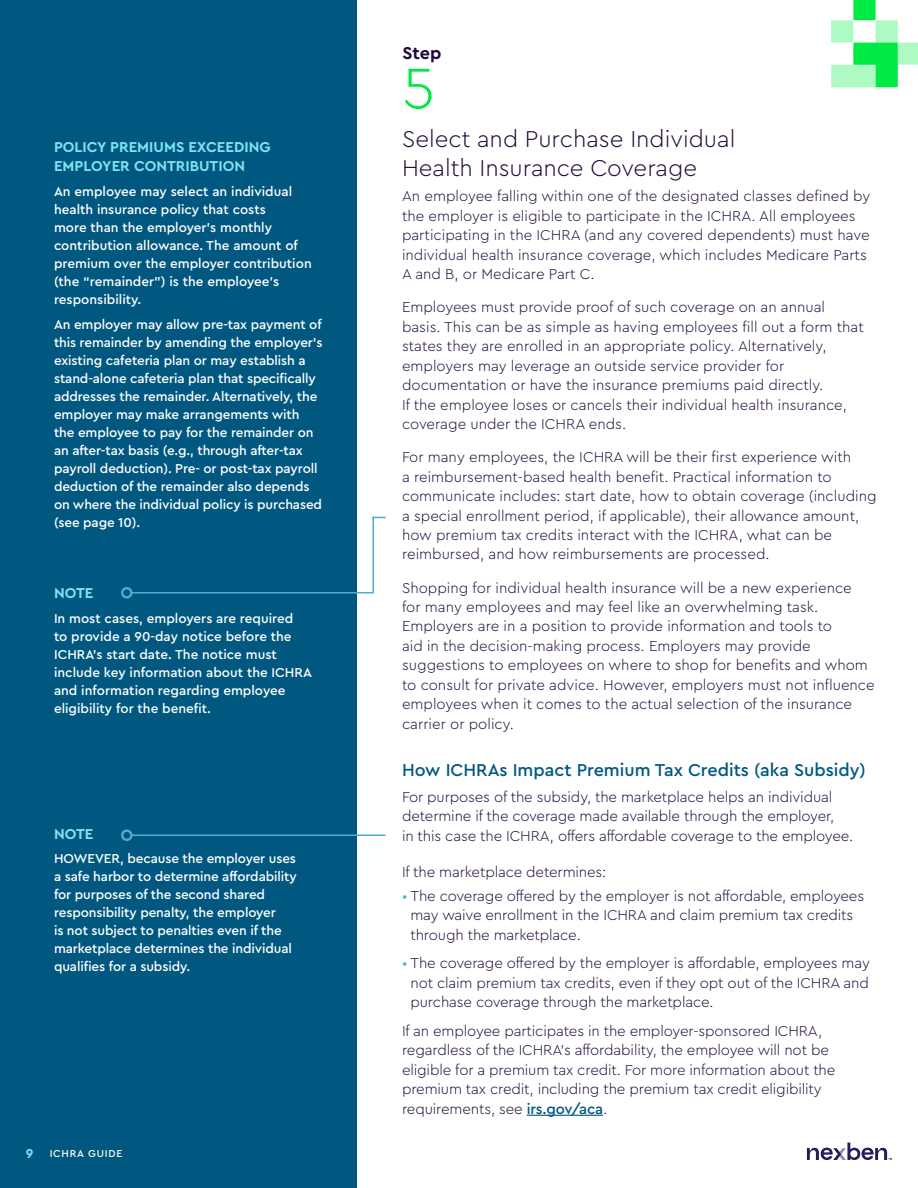
<style>
.page{position:relative;width:918px;height:1188px;background:#fff}
.page>*{position:absolute;margin:0;border:0;box-sizing:border-box;transform-origin:0 0}
.t1{font:300 60px "Cera Pro";color:#00ea46}
.t2{font:300 24px/28.5px "Cera Pro";color:#220a3a}
.t3{font:500 18px "Cera Pro";color:#005880}
.t4{font:700 18px "Cera Pro";color:#220a3a}
.t5{font:300 15px/19.5px "Cera Pro";color:#220a3a}
.t6{font:700 15px/19.5px "Cera Pro";color:#7de3f2}
.t7{font:500 13.5px/18px "Cera Pro";letter-spacing:-.01em;color:#fff}
.t8{font:500 10.5px "Cera Pro";letter-spacing:.075em;color:#fff}
.s1{font-weight:700;font-size:13.5px;color:#7de3f2}
.s2{color:#50afd1}
.s3{font-weight:500;color:#005880}
</style>
<div class="page">
<svg style="left:807px;top:1143px;width:85px;height:17px"></svg>
<div style="left:0;top:0;width:356px;height:1188px;background:#005880"></div>
<hr style="left:527px;top:1115px;width:76px;height:1px;background:#005880">
<hr style="left:131px;top:834px;width:255px;height:2px;background:#50afd1">
<div style="left:121px;top:829px;width:12px;height:12px;border:2px solid #50afd1;border-radius:50%"></div>
<hr style="left:131px;top:592px;width:243px;height:2px;background:#50afd1">
<div style="left:121px;top:587px;width:12px;height:11px;border:2px solid #50afd1;border-radius:50%"></div>
<hr style="left:372px;top:517px;width:2px;height:75px;background:#50afd1">
<svg style="left:372px;top:517px;width:14px;height:1px"></svg>
<svg style="left:831px;top:0;width:87px;height:87px"></svg>
<p class="t6" style="left:54px;top:136px;width:218px">POLICY PREMIUMS EXCEEDING<br>EMPLOYER CONTRIBUTION</p>
<p class="t7" style="left:54px;top:182px;width:259px">An employee may select an individual health insurance policy that costs<br>more than the employer’s monthly contribution allowance. The amount of premium over the employer contribution (the “remainder”) is the employee’s responsibility.</p>
<p class="t7" style="left:54px;top:314px;width:270px">An employer may allow pre-tax payment of this remainder by amending the employer’s existing cafeteria plan or may establish a stand-alone cafeteria plan that specifically addresses the remainder. Alternatively, the employer may make arrangements with the employee to pay for the remainder on an after-tax basis (e.g., through after-tax payroll deduction). Pre- or post-tax payroll deduction of the remainder also depends on where the individual policy is purchased (see page 10).</p>
<p class="t6" style="left:54px;top:582px;width:41px">NOTE</p>
<p class="t7" style="left:54px;top:609px;width:260px">In most cases, employers are required<br>to provide a 90-day notice before the ICHRA’s start date. The notice must include key information about the ICHRA and information regarding employee eligibility for the benefit.</p>
<p class="t6" style="left:54px;top:823px;width:41px">NOTE</p>
<p class="t7" style="left:54px;top:849px;width:244px">HOWEVER, because the employer uses a safe harbor to determine affordability for purposes of the second shared responsibility penalty, the employer<br>is not subject to penalties even if the marketplace determines the individual qualifies for a subsidy.</p>
<p class="t8" style="left:26px;top:1146px;width:98px"><span class="s1">9</span> ICHRA GUIDE</p>
<p class="t4" style="left:403px;top:41px;width:40px">Step</p>
<h1 class="t1" style="left:402px;top:48px;width:34px">5</h1>
<h2 class="t2" style="left:402px;top:124px;width:335px">Select and Purchase Individual<br>Health Insurance Coverage</h2>
<p class="t5" style="left:402px;top:186px;width:470px">An employee falling within one of the designated classes defined by the employer is eligible to participate in the ICHRA. All employees participating in the ICHRA (and any covered dependents) must have individual health insurance coverage, which includes Medicare Parts A and B, or Medicare Part C.</p>
<p class="t5" style="left:402px;top:297px;width:463px">Employees must provide proof of such coverage on an annual basis. This can be as simple as having employees fill out a form that states they are enrolled in an appropriate policy. Alternatively, employers may leverage an outside service provider for documentation or have the insurance premiums paid directly.<br>If the employee loses or cancels their individual health insurance, coverage under the ICHRA ends.</p>
<p class="t5" style="left:402px;top:447px;width:476px">For many employees, the ICHRA will be their first experience with<br>a reimbursement-based health benefit. Practical information to communicate includes: start date, how to obtain coverage (including a special enrollment period, if applicable), their allowance amount, how premium tax credits interact with the ICHRA, what can be reimbursed, and how reimbursements are processed.</p>
<p class="t5" style="left:402px;top:577px;width:474px">Shopping for individual health insurance will be a new experience<br>for many employees and may feel like an overwhelming task.<br>Employers are in a position to provide information and tools to<br>aid in the decision-making process. Employers may provide suggestions to employees on where to shop for benefits and whom to consult for private advice. However, employers must not influence employees when it comes to the actual selection of the insurance carrier or policy.</p>
<p class="t3" style="left:402px;top:758px;width:465px">How ICHRAs Impact Premium Tax Credits (aka Subsidy)</p>
<p class="t5" style="left:402px;top:786px;width:453px">For purposes of the subsidy, the marketplace helps an individual determine if the coverage made available through the employer,<br>in this case the ICHRA, offers affordable coverage to the employee.</p>
<p class="t5" style="left:402px;top:861px;width:206px">If the marketplace determines:</p>
<p class="t5" style="left:410px;top:885px;width:455px;text-indent:-8px"><span class="s2">•</span> The coverage offered by the employer is not affordable, employees may waive enrollment in the ICHRA and claim premium tax credits through the marketplace.</p>
<p class="t5" style="left:410px;top:953px;width:461px;text-align:justify;text-indent:-8px"><span class="s2">•</span> The coverage offered by the employer is affordable, employees may not claim premium tax credits, even if they opt out of the ICHRA and purchase coverage through the marketplace.</p>
<p class="t5" style="left:402px;top:1020px;width:435px">If an employee participates in the employer-sponsored ICHRA, regardless of the ICHRA’s affordability, the employee will not be eligible for a premium tax credit. For more information about the premium tax credit, including the premium tax credit eligibility requirements, see <span class="s3">irs.gov/aca</span>.</p>
</div>
